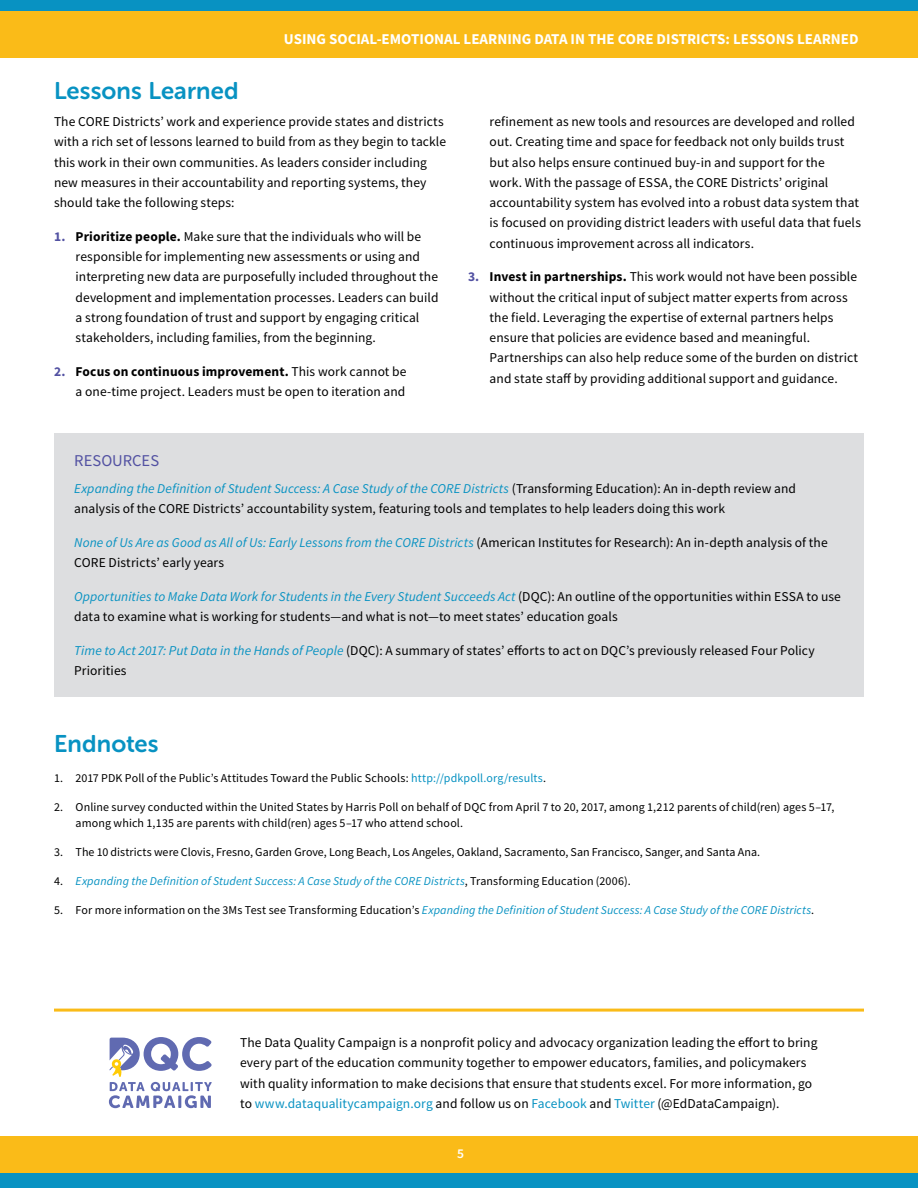
<style>
.page{position:relative;width:918px;height:1188px;background:#fff}
.page>*{position:absolute;margin:0;border:0;box-sizing:border-box;transform-origin:0 0}
.A_Subhead{font:24px "Museo Sans Rounded 700";letter-spacing:.005em;color:#0892c2}
.body{font:24px "Museo Sans Rounded 700";letter-spacing:.005em;color:#0892c2}
.sidebar_head{font:16.5px "Source Sans Pro";color:#5251a2}
.t1{font:700 15px "Source Sans Pro";color:#fff}
.body-2{font:13.5px/20.2px "Source Sans Pro";letter-spacing:.005em;color:#000}
.t2{font:600 13.5px "Source Sans Pro";color:#fff}
.body-3{font:12px/15.8px "Source Sans Pro";letter-spacing:.01em;color:#000}
.body-4{font:italic 12px "Source Sans Pro";letter-spacing:.01em;color:#0892c2}
.s1{font-weight:700;color:#5251a2}
.s2{font-weight:700}
.s3{font-style:italic;color:#0892c2}
.s4{color:#0892c2}
.s5{font-style:normal;color:#000}
</style>
<div class="page">
<div style="left:0;top:0;width:918px;height:58px;background:#fabb18"></div>
<div style="left:0;top:0;width:918px;height:11px;background:#0892c2"></div>
<div style="left:0;top:1137px;width:918px;height:47px;background:#fabb18"></div>
<div style="left:0;top:1174px;width:918px;height:14px;background:#0892c2"></div>
<div style="left:54px;top:434px;width:810px;height:263px;background:#dddee0"></div>
<svg style="left:109px;top:1037px;width:103px;height:71px"></svg>
<hr style="left:54px;top:1009px;width:810px;height:3px;background:#fabb18">
<p class="t1" style="left:284px;top:29px;width:576px">USING SOCIAL-EMOTIONAL LEARNING DATA IN THE CORE DISTRICTS: LESSONS LEARNED</p>
<p class="A_Subhead" style="left:54px;top:77px;width:186px">Lessons Learned</p>
<p class="body-2" style="left:54px;top:111px;width:394px">The CORE Districts’ work and experience provide states and districts with a rich set of lessons learned to build from as they begin to tackle this work in their own communities. As leaders consider including new measures in their accountability and reporting systems, they should take the following steps:</p>
<p class="body-2" style="left:76px;top:226px;width:364px;text-indent:-22px"><span class="s1">1.</span> <span class="s2">Prioritize people.</span> Make sure that the individuals who will be responsible for implementing new assessments or using and interpreting new data are purposefully included throughout the development and implementation processes. Leaders can build a strong foundation of trust and support by engaging critical stakeholders, including families, from the beginning.</p>
<p class="body-2" style="left:54px;top:361px;width:354px;text-align:right"><span class="s1">2.</span> <span class="s2">Focus on continuous improvement.</span> This work cannot be a one-time project. Leaders must be open to iteration and</p>
<p class="body-2" style="left:490px;top:111px;width:373px">refinement as new tools and resources are developed and rolled out. Creating time and space for feedback not only builds trust but also helps ensure continued buy-in and support for the<br>work. With the passage of ESSA, the CORE Districts’ original accountability system has evolved into a robust data system that is focused on providing district leaders with useful data that fuels continuous improvement across all indicators.</p>
<p class="body-2" style="left:490px;top:267px;width:370px;text-indent:-22px"><span class="s1">3.</span> <span class="s2">Invest in partnerships.</span> This work would not have been possible without the critical input of subject matter experts from across the field. Leveraging the expertise of external partners helps ensure that policies are evidence based and meaningful.<br>Partnerships can also help reduce some of the burden on district and state staff by providing additional support and guidance.</p>
<p class="sidebar_head" style="left:74px;top:450px;width:87px">RESOURCES</p>
<p class="body-2" style="left:74px;top:478px;width:723px"><span class="s3">Expanding the Definition of Student Success: A Case Study of the CORE Districts</span> (Transforming Education): An in-depth review and analysis of the CORE Districts’ accountability system, featuring tools and templates to help leaders doing this work</p>
<p class="body-2" style="left:74px;top:532px;width:755px"><span class="s3">None of Us Are as Good as All of Us: Early Lessons from the CORE Districts</span> (American Institutes for Research): An in-depth analysis of the<br>CORE Districts’ early years</p>
<p class="body-2" style="left:74px;top:586px;width:768px"><span class="s3">Opportunities to Make Data Work for Students in the Every Student Succeeds Act</span> (DQC): An outline of the opportunities within ESSA to use data to examine what is working for students—and what is not—to meet states’ education goals</p>
<p class="body-2" style="left:74px;top:640px;width:742px"><span class="s3">Time to Act 2017: Put Data in the Hands of People</span> (DQC): A summary of states’ efforts to act on DQC’s previously released Four Policy<br>Priorities</p>
<p class="body" style="left:54px;top:731px;width:106px">Endnotes</p>
<p class="body-3" style="left:54px;top:770px;width:494px">1. 2017 PDK Poll of the Public’s Attitudes Toward the Public Schools: <span class="s4">http://pdkpoll.org/results</span>.</p>
<p class="body-3" style="left:76px;top:799px;width:760px;text-indent:-22px">2. Online survey conducted within the United States by Harris Poll on behalf of DQC from April 7 to 20, 2017, among 1,212 parents of child(ren) ages 5–17, among which 1,135 are parents with child(ren) ages 5–17 who attend school.</p>
<p class="body-3" style="left:54px;top:844px;width:708px">3. The 10 districts were Clovis, Fresno, Garden Grove, Long Beach, Los Angeles, Oakland, Sacramento, San Francisco, Sanger, and Santa Ana.</p>
<p class="body-4" style="left:54px;top:874px;width:578px"><span class="s5">4.</span> Expanding the Definition of Student Success: A Case Study of the CORE Districts<span class="s5">, Transforming Education (2006).</span></p>
<p class="body-4" style="left:54px;top:903px;width:762px"><span class="s5">5. For more information on the 3Ms Test see Transforming Education’s</span> Expanding the Definition of Student Success: A Case Study of the CORE Districts<span class="s5">.</span></p>
<p class="body-2" style="left:240px;top:1032px;width:579px">The Data Quality Campaign is a nonprofit policy and advocacy organization leading the effort to bring every part of the education community together to empower educators, families, and policymakers with quality information to make decisions that ensure that students excel. For more information, go to <span class="s4">www.dataqualitycampaign.org</span> and follow us on <span class="s4">Facebook</span> and <span class="s4">Twitter</span> (@EdDataCampaign).</p>
<p class="t2" style="left:457px;top:1145px;width:8px">5</p>
</div>
